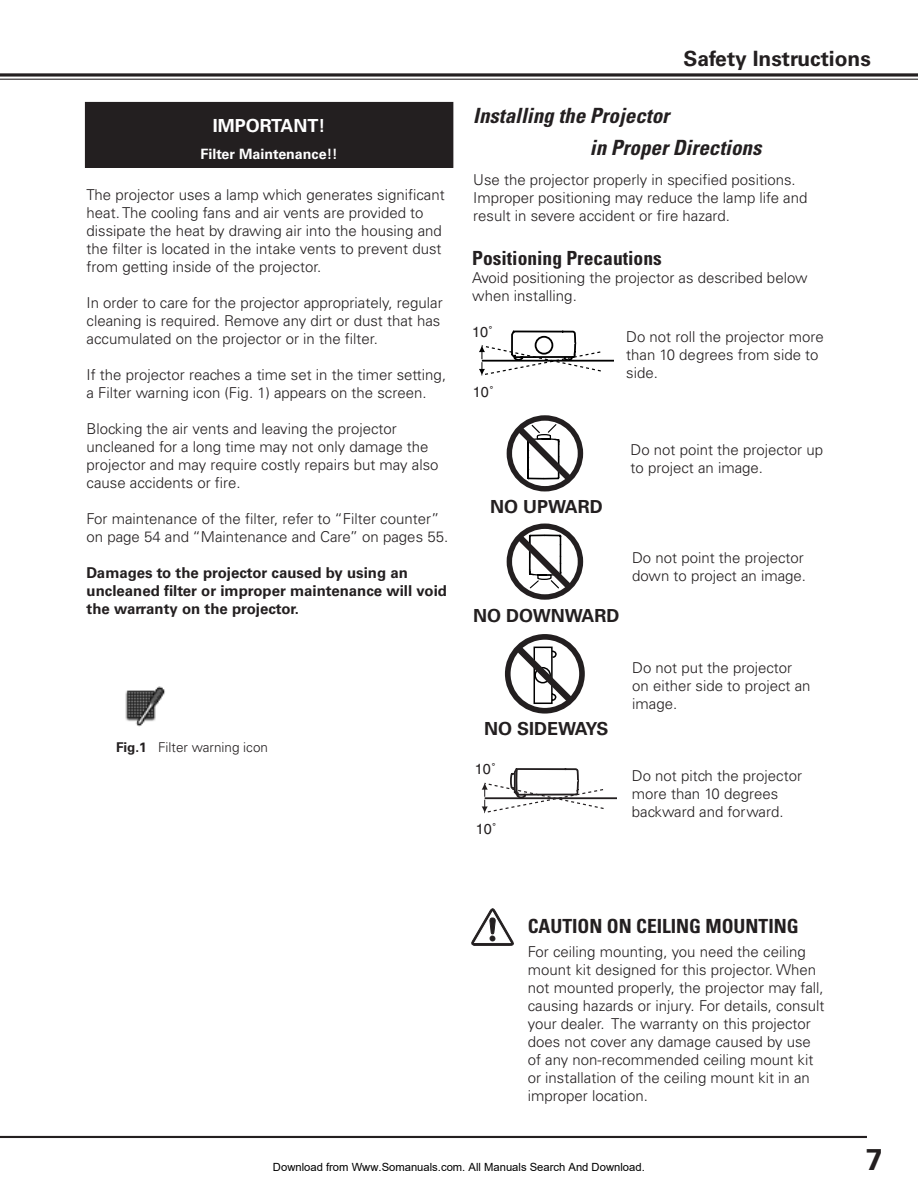
<style>
.page{position:relative;width:918px;height:1188px;background:#fff}
.page>*{position:absolute;margin:0;border:0;box-sizing:border-box;transform-origin:0 0}
.t1{font:italic 700 condensed 21px/31.5px "Univers";color:#231f20}
.t2{font:700 21px "Univers";color:#231f20}
.t3{font:700 condensed 19.5px "Univers";color:#231f20}
.t4{font:700 18px "Univers";color:#231f20}
.t5{font:700 18px "Univers";color:#fff}
.t6{font:300 15px/18px "Univers";color:#231f20}
.t7{font:700 15px/18px "Univers";color:#231f20}
.t8{font:14.55px "Helvetica";color:#231f20}
.t9{font:700 14.25px "Univers";color:#fff}
.t10{font:300 13.5px "Univers";color:#231f20}
.t11{font:11.25px "Arial";color:#000}
.s1{font-weight:700}
</style>
<div class="page">
<svg style="left:0;top:73px;width:918px;height:4px"></svg>
<hr style="left:0;top:79px;width:918px;height:1px;background:#231f20">
<hr style="left:0;top:1136px;width:867px;height:2px;background:#231f20">
<svg style="left:472px;top:909px;width:41px;height:36px"></svg>
<div style="left:507px;top:415px;width:76px;height:76px;border:5px solid #231f20;border-radius:50%"></div>
<svg style="left:511px;top:420px;width:68px;height:68px"></svg>
<hr style="left:482px;top:360px;width:131px;height:2px;background:#000">
<svg style="left:479px;top:330px;width:123px;height:46px"></svg>
<div style="left:507px;top:524px;width:76px;height:76px;border:5px solid #231f20;border-radius:50%"></div>
<svg style="left:511px;top:528px;width:68px;height:69px"></svg>
<div style="left:505px;top:634px;width:80px;height:80px;border:6px solid #231f20;border-radius:50%"></div>
<svg style="left:509px;top:639px;width:71px;height:71px"></svg>
<div style="left:85px;top:102px;width:368px;height:65px;background:#231f20"></div>
<div style="left:85px;top:102px;width:368px;height:66px;border:1px solid #231f20"></div>
<img style="left:125px;top:686px;width:40px;height:41px">
<hr style="left:485px;top:797px;width:131px;height:2px;background:#231f20">
<svg style="left:482px;top:768px;width:123px;height:46px"></svg>
<p class="t5" style="left:213px;top:115px;width:114px">IMPORTANT!</p>
<p class="t9" style="left:201px;top:145px;width:139px">Filter Maintenance!!</p>
<p class="t6" style="left:87px;top:186px;width:360px">The projector uses a lamp which generates significant heat. The cooling fans and air vents are provided to dissipate the heat by drawing air into the housing and the filter is located in the intake vents to prevent dust from getting inside of the projector.</p>
<p class="t6" style="left:87px;top:294px;width:358px">In order to care for the projector appropriately, regular cleaning is required. Remove any dirt or dust that has accumulated on the projector or in the filter.</p>
<p class="t6" style="left:87px;top:366px;width:361px">If the projector reaches a time set in the timer setting, a Filter warning icon (Fig. 1) appears on the screen.</p>
<p class="t6" style="left:87px;top:420px;width:353px">Blocking the air vents and leaving the projector uncleaned for a long time may not only damage the projector and may require costly repairs but may also cause accidents or fire.</p>
<p class="t6" style="left:87px;top:510px;width:363px">For maintenance of the filter, refer to “Filter counter” on page 54 and “Maintenance and Care” on pages 55.</p>
<p class="t7" style="left:87px;top:564px;width:362px">Damages to the projector caused by using an uncleaned filter or improper maintenance will void the warranty on the projector.</p>
<p class="t10" style="left:116px;top:739px;width:154px"><span class="s1">Fig.1</span> Filter warning icon</p>
<h1 class="t2" style="left:683px;top:46px;width:189px">Safety Instructions</h1>
<h1 class="t1" style="left:590px;top:100px;width:173px;text-indent:-117px">Installing the Projector<br>in Proper Directions</h1>
<p class="t6" style="left:473px;top:171px;width:336px">Use the projector properly in specified positions.<br>Improper positioning may reduce the lamp life and result in severe accident or fire hazard.</p>
<h2 class="t3" style="left:472px;top:246px;width:191px">Positioning Precautions</h2>
<p class="t6" style="left:472px;top:269px;width:337px">Avoid positioning the projector as described below when installing.</p>
<p class="t8" style="left:472px;top:323px;width:22px">10˚</p>
<p class="t8" style="left:473px;top:383px;width:22px">10˚</p>
<p class="t4" style="left:490px;top:496px;width:114px">NO UPWARD</p>
<p class="t6" style="left:626px;top:328px;width:199px">Do not roll the projector more than 10 degrees from side to side.</p>
<p class="t6" style="left:631px;top:441px;width:194px">Do not point the projector up to project an image.</p>
<p class="t6" style="left:632px;top:549px;width:175px">Do not point the projector down to project an image.</p>
<p class="t4" style="left:473px;top:605px;width:148px">NO DOWNWARD</p>
<p class="t4" style="left:484px;top:718px;width:126px">NO SIDEWAYS</p>
<p class="t8" style="left:475px;top:761px;width:22px">10˚</p>
<p class="t8" style="left:476px;top:821px;width:22px">10˚</p>
<p class="t6" style="left:632px;top:659px;width:180px">Do not put the projector on either side to project an image.</p>
<p class="t6" style="left:632px;top:767px;width:172px">Do not pitch the projector more than 10 degrees backward and forward.</p>
<h2 class="t3" style="left:528px;top:914px;width:272px">CAUTION ON CEILING MOUNTING</h2>
<p class="t6" style="left:528px;top:943px;width:298px">For ceiling mounting, you need the ceiling mount kit designed for this projector. When not mounted properly, the projector may fall, causing hazards or injury. For details, consult your dealer. The warranty on this projector does not cover any damage caused by use of any non-recommended ceiling mount kit or installation of the ceiling mount kit in an improper location.</p>
<p class="t11" style="left:273px;top:1160px;width:373px">Download from Www.Somanuals.com. All Manuals Search And Download.</p>
</div>
